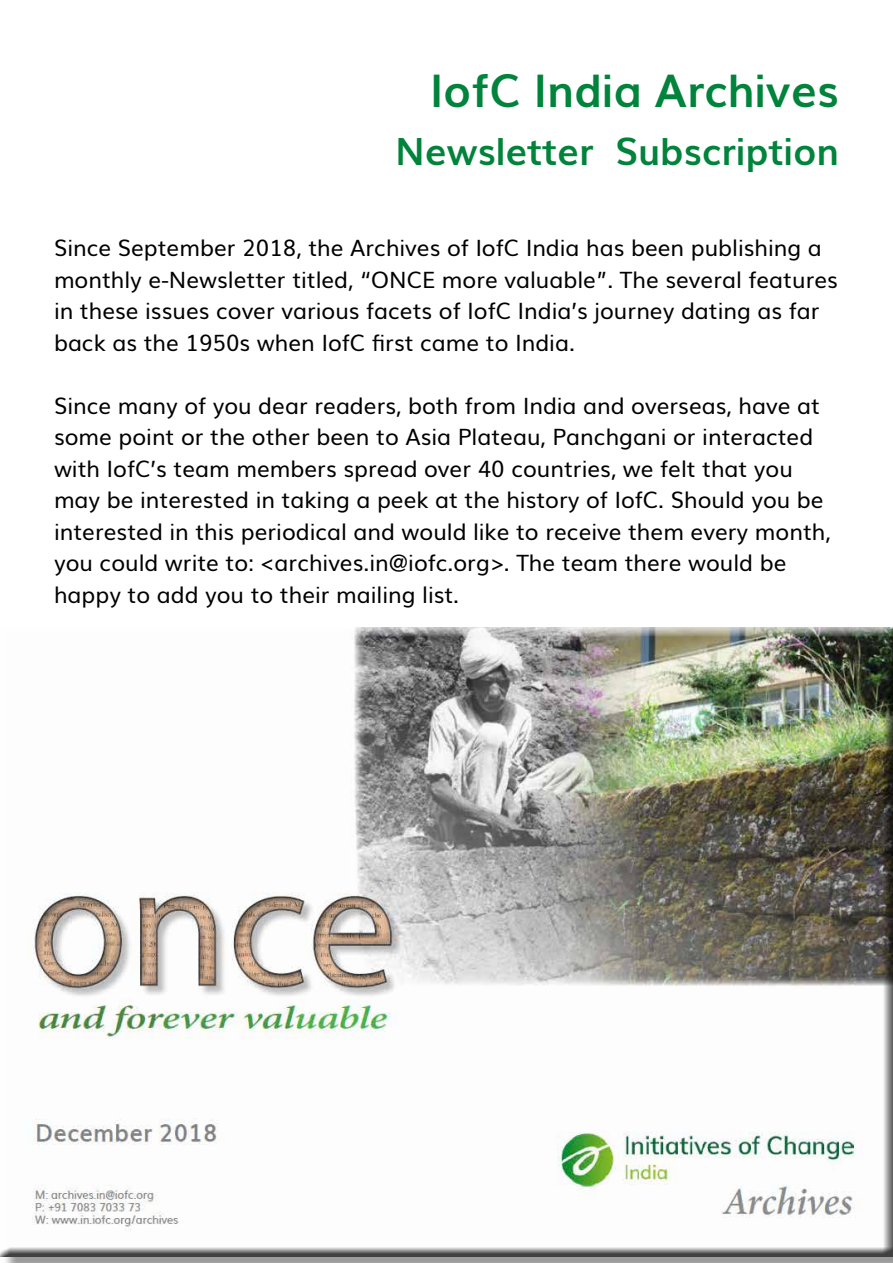
<style>
.page{position:relative;width:893px;height:1263px;background:#fff}
.page>*{position:absolute;margin:0;border:0;box-sizing:border-box;transform-origin:0 0}
.t1{font:700 45px "Muli";color:#00833b}
.t2{font:700 37.5px "Muli";color:#00833b}
.t3{font:22.5px/31.5px "Muli";color:#000}
</style>
<div class="page">
<div style="left:0;top:627px;width:893px;height:630px;background:#000;opacity:.75"></div>
<h1 class="t1" style="left:430px;top:55px;width:410px">IofC India Archives</h1>
<h2 class="t2" style="left:395px;top:121px;width:445px">Newsletter Subscription</h2>
<p class="t3" style="left:54px;top:230px;width:785px">Since September 2018, the Archives of IofC India has been publishing a monthly e-Newsletter titled, “ONCE more valuable”. The several features in these issues cover various facets of IofC India’s journey dating as far back as the 1950s when IofC first came to India.</p>
<p class="t3" style="left:54px;top:388px;width:778px">Since many of you dear readers, both from India and overseas, have at some point or the other been to Asia Plateau, Panchgani or interacted with IofC’s team members spread over 40 countries, we felt that you may be interested in taking a peek at the history of IofC. Should you be interested in this periodical and would like to receive them every month, you could write to: &lt;archives.in@iofc.org&gt;. The team there would be happy to add you to their mailing list.</p>
</div>
